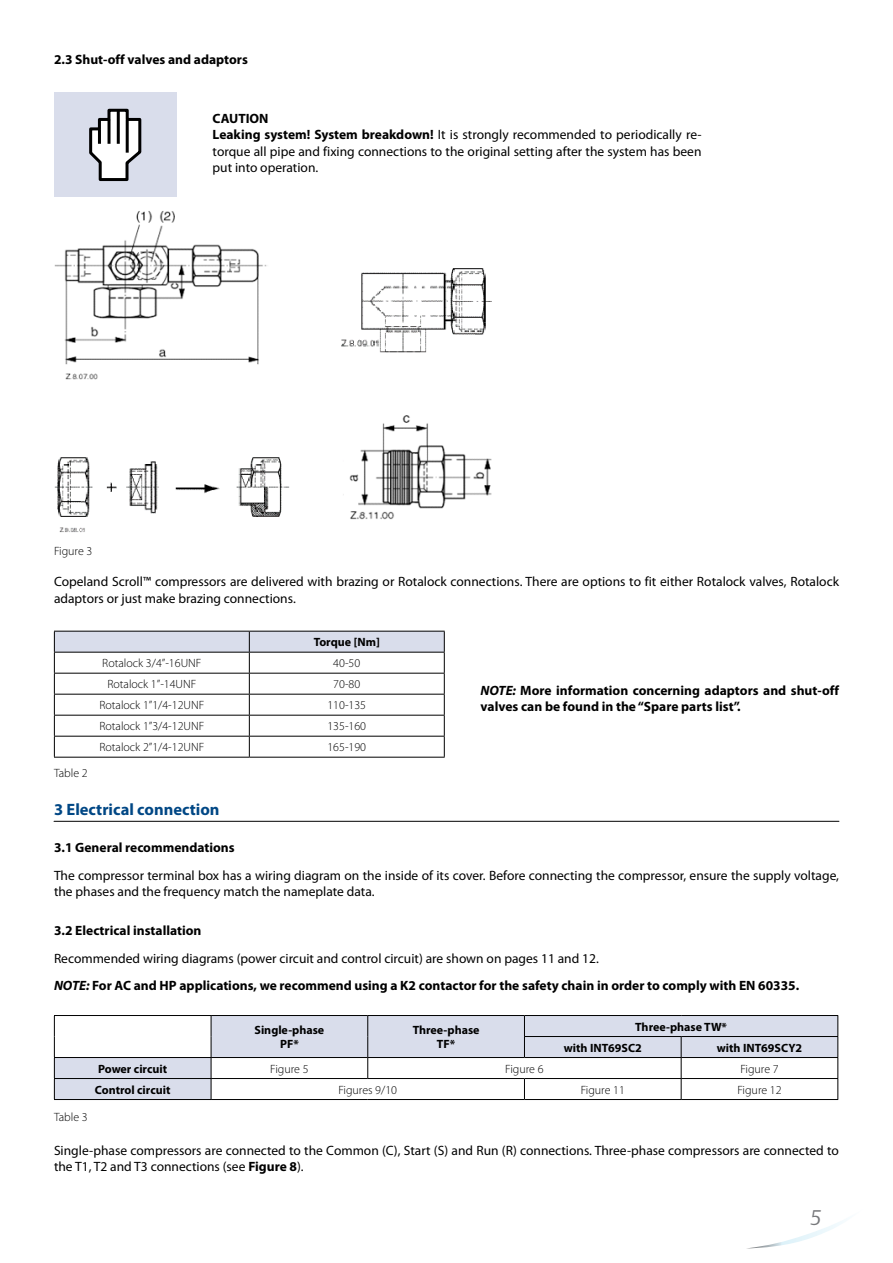
<style>
.page{position:relative;width:893px;height:1263px;background:#fff}
.page>*{position:absolute;margin:0;border:0;box-sizing:border-box;transform-origin:0 0}
.t1{font:italic 21px "DTL Argo T Light";color:#77787b}
.t2{font:700 16.5px "Myriad Pro";color:#004785}
.t3{font:13.5px/16.2px "Myriad Pro";color:#000}
.t4{font:700 13.5px/16.2px "Myriad Pro";color:#000}
.t5{font:300 12px "Myriad Pro";color:#000}
.t6{font:700 12px/14.4px "Myriad Pro";color:#000;text-align:center}
.s1{font-weight:700}
.s2{font-style:italic}
</style>
<div class="page">
<div style="left:54px;top:92px;width:122px;height:105px;background:#d9ddeb"></div>
<svg style="left:54px;top:631px;width:391px;height:126px"></svg>
<hr style="left:54px;top:757px;width:195px;height:1px;background:#000">
<hr style="left:249px;top:757px;width:196px;height:1px;background:#000">
<hr style="left:54px;top:821px;width:785px;height:1px;background:#000">
<svg style="left:55px;top:1016px;width:782px;height:83px;fill:#d9ddeb"></svg>
<hr style="left:54px;top:1015px;width:157px;height:1px;background:#000">
<hr style="left:211px;top:1015px;width:157px;height:1px;background:#000">
<hr style="left:368px;top:1015px;width:156px;height:1px;background:#000">
<hr style="left:524px;top:1015px;width:157px;height:1px;background:#000">
<hr style="left:681px;top:1015px;width:157px;height:1px;background:#000">
<hr style="left:524px;top:1036px;width:157px;height:1px;background:#000">
<svg style="left:524px;top:1016px;width:1px;height:41px"></svg>
<hr style="left:681px;top:1036px;width:157px;height:1px;background:#000">
<hr style="left:54px;top:1057px;width:157px;height:1px;background:#000">
<hr style="left:211px;top:1057px;width:157px;height:1px;background:#000">
<hr style="left:368px;top:1057px;width:156px;height:1px;background:#000">
<svg style="left:367px;top:1016px;width:1px;height:62px"></svg>
<hr style="left:524px;top:1057px;width:157px;height:1px;background:#000">
<hr style="left:681px;top:1057px;width:157px;height:1px;background:#000">
<hr style="left:54px;top:1078px;width:157px;height:1px;background:#000">
<svg style="left:54px;top:1016px;width:1px;height:83px"></svg>
<hr style="left:211px;top:1078px;width:157px;height:1px;background:#000">
<svg style="left:211px;top:1016px;width:1px;height:83px"></svg>
<hr style="left:368px;top:1078px;width:156px;height:1px;background:#000">
<hr style="left:524px;top:1078px;width:157px;height:1px;background:#000">
<svg style="left:524px;top:1079px;width:1px;height:20px"></svg>
<hr style="left:681px;top:1078px;width:157px;height:1px;background:#000">
<svg style="left:681px;top:1037px;width:1px;height:62px"></svg>
<svg style="left:837px;top:1016px;width:1px;height:83px"></svg>
<hr style="left:54px;top:1099px;width:157px;height:1px;background:#000">
<hr style="left:211px;top:1099px;width:157px;height:1px;background:#000">
<hr style="left:368px;top:1099px;width:156px;height:1px;background:#000">
<hr style="left:524px;top:1099px;width:157px;height:1px;background:#000">
<hr style="left:681px;top:1099px;width:157px;height:1px;background:#000">
<svg style="left:750px;top:1220px;width:94px;height:28px"></svg>
<img style="left:54px;top:211px;width:438px;height:322px">
<svg style="left:89px;top:108px;width:53px;height:74px"></svg>
<hr style="left:98px;top:129px;width:3px;height:15px;background:#000">
<hr style="left:108px;top:119px;width:3px;height:25px;background:#000">
<hr style="left:117px;top:111px;width:3px;height:33px;background:#000">
<hr style="left:126px;top:120px;width:3px;height:33px;background:#000">
<p class="t4" style="left:54px;top:51px;width:195px">2.3 Shut-off valves and adaptors</p>
<p class="t3" style="left:213px;top:110px;width:490px"><span class="s1">CAUTION<br>Leaking system! System breakdown!</span> It is strongly recommended to periodically re&shy;torque all pipe and fixing connections to the original setting after the system has been put into operation.</p>
<p class="t5" style="left:54px;top:544px;width:40px">Figure 3</p>
<p class="t3" style="left:54px;top:573px;width:786px">Copeland Scroll™ compressors are delivered with brazing or Rotalock connections. There are options to fit either Rotalock valves, Rotalock adaptors or just make brazing connections.</p>
<p class="t6" style="left:314px;top:634px;width:68px">Torque [Nm]</p>
<p class="t5" style="left:54px;top:766px;width:35px">Table 2</p>
<p class="t5" style="left:102px;top:656px;width:101px">Rotalock 3/4”-16UNF</p>
<p class="t5" style="left:333px;top:656px;width:28px">40-50</p>
<p class="t5" style="left:107px;top:677px;width:91px">Rotalock 1”-14UNF</p>
<p class="t5" style="left:333px;top:677px;width:28px">70-80</p>
<p class="t5" style="left:99px;top:698px;width:106px">Rotalock 1”1/4-12UNF</p>
<p class="t5" style="left:327px;top:698px;width:40px">110-135</p>
<p class="t5" style="left:99px;top:719px;width:106px">Rotalock 1”3/4-12UNF</p>
<p class="t5" style="left:327px;top:719px;width:40px">135-160</p>
<p class="t5" style="left:99px;top:740px;width:106px">Rotalock 2”1/4-12UNF</p>
<p class="t5" style="left:327px;top:740px;width:40px">165-190</p>
<p class="t2" style="left:54px;top:798px;width:167px">3 Electrical connection</p>
<p class="t4" style="left:54px;top:839px;width:182px">3.1 General recommendations</p>
<p class="t4" style="left:480px;top:682px;width:360px"><span class="s2">NOTE:</span> More information concerning adaptors and shut-off valves can be found in the “Spare parts list”.</p>
<p class="t3" style="left:54px;top:867px;width:787px">The compressor terminal box has a wiring diagram on the inside of its cover. Before connecting the compressor, ensure the supply voltage, the phases and the frequency match the nameplate data.</p>
<p class="t4" style="left:54px;top:922px;width:149px">3.2 Electrical installation</p>
<p class="t3" style="left:54px;top:950px;width:546px">Recommended wiring diagrams (power circuit and control circuit) are shown on pages 11 and 12.</p>
<p class="t4" style="left:54px;top:976px;width:747px"><span class="s2">NOTE:</span> For AC and HP applications, we recommend using a K2 contactor for the safety chain in order to comply with EN 60335.</p>
<p class="t6" style="left:255px;top:1022px;width:71px">Single-phase<br>PF*</p>
<p class="t6" style="left:413px;top:1022px;width:68px">Three-phase<br>TF*</p>
<p class="t6" style="left:564px;top:1015px;width:165px;line-height:21px;text-align:left;text-indent:71px">Three-phase TW* with INT69SC2</p>
<p class="t6" style="left:717px;top:1040px;width:87px">with INT69SCY2</p>
<p class="t5" style="left:54px;top:1110px;width:35px">Table 3</p>
<p class="t6" style="left:98px;top:1061px;width:71px">Power circuit</p>
<p class="t5" style="left:270px;top:1062px;width:40px">Figure 5</p>
<p class="t5" style="left:505px;top:1062px;width:40px">Figure 6</p>
<p class="t5" style="left:740px;top:1062px;width:40px">Figure 7</p>
<p class="t6" style="left:95px;top:1082px;width:77px">Control circuit</p>
<p class="t5" style="left:338px;top:1083px;width:60px">Figures 9/10</p>
<p class="t5" style="left:581px;top:1083px;width:46px">Figure 11</p>
<p class="t5" style="left:737px;top:1083px;width:46px">Figure 12</p>
<p class="t3" style="left:54px;top:1142px;width:786px">Single-phase compressors are connected to the Common (C), Start (S) and Run (R) connections. Three-phase compressors are connected to the T1, T2 and T3 connections (see <span class="s1">Figure 8</span>).</p>
<h1 class="t1" style="left:810px;top:1205px;width:13px">5</h1>
</div>
